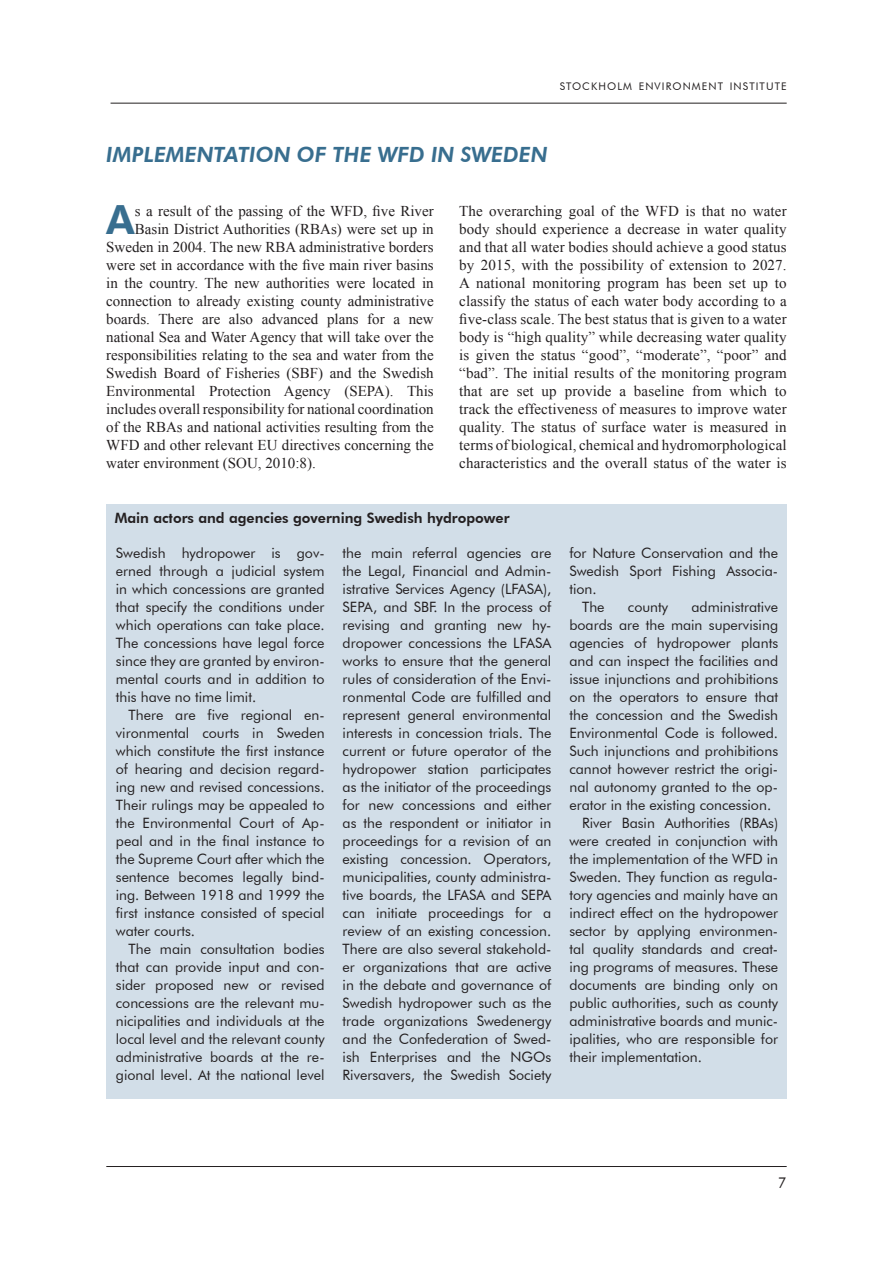
<style>
.page{position:relative;width:893px;height:1263px;background:#fff}
.page>*{position:absolute;margin:0;border:0;box-sizing:border-box;transform-origin:0 0}
.t1{font:800 40.2px "Futura BT";color:#386e8f}
.t2{font:italic 800 21px "Futura BT";color:#386e8f}
.t3{font:15px/18px "Times New Roman";color:#231f20;text-align:justify}
.t4{font:15px "Futura BT";color:#231f20}
.t5{font:14.25px/18px "Futura BT";color:#231f20;text-align:justify}
.t6{font:800 14.25px "Futura BT";color:#231f20}
.t7{font:10.5px "Futura BT";letter-spacing:.105em;color:#231f20}
</style>
<div class="page">
<hr style="left:106px;top:1166px;width:681px;height:1px;background:#231f20">
<hr style="left:111px;top:103px;width:676px;height:1px;background:#231f20">
<div style="left:106px;top:504px;width:681px;height:594px;background:#d2dee8"></div>
<p class="t7" style="left:560px;top:80px;width:228px">STOCKHOLM ENVIRONMENT INSTITUTE</p>
<h2 class="t2" style="left:106px;top:142px;width:288px">IMPLEMENTATION OF THE WFD</h2>
<h2 class="t2" style="left:431px;top:142px;width:118px">IN SWEDEN</h2>
<h1 class="t1" style="left:106px;top:195px;width:30px">A</h1>
<p class="t3" style="left:135px;top:202px;width:300px">s a result of the passing of the WFD, five River</p>
<p class="t3" style="left:135px;top:220px;width:300px">Basin District Authorities (RBAs) were set up in</p>
<p class="t3" style="left:106px;top:238px;width:329px">Sweden in 2004. The new RBA administrative borders</p>
<p class="t3" style="left:106px;top:256px;width:329px">were set in accordance with the five main river basins</p>
<p class="t3" style="left:106px;top:274px;width:329px">in the country. The new authorities were located in</p>
<p class="t3" style="left:106px;top:292px;width:329px">connection to already existing county administrative</p>
<p class="t3" style="left:106px;top:310px;width:329px">boards. There are also advanced plans for a new</p>
<p class="t3" style="left:106px;top:328px;width:329px">national Sea and Water Agency that will take over the</p>
<p class="t3" style="left:106px;top:346px;width:329px">responsibilities relating to the sea and water from the</p>
<p class="t3" style="left:106px;top:364px;width:329px">Swedish Board of Fisheries (SBF) and the Swedish</p>
<p class="t3" style="left:106px;top:382px;width:329px">Environmental Protection Agency (SEPA). This</p>
<p class="t3" style="left:106px;top:400px;width:329px">includes overall responsibility for national coordination</p>
<p class="t3" style="left:106px;top:418px;width:329px">of the RBAs and national activities resulting from the</p>
<p class="t3" style="left:106px;top:436px;width:329px">WFD and other relevant EU directives concerning the</p>
<p class="t3" style="left:106px;top:454px;width:211px">water environment (SOU, 2010:8).</p>
<p class="t3" style="left:459px;top:202px;width:329px">The overarching goal of the WFD is that no water body should experience a decrease in water quality and that all water bodies should achieve a good status by 2015, with the possibility of extension to 2027.<br>A national monitoring program has been set up to classify the status of each water body according to a five-class scale. The best status that is given to a water body is “high quality” while decreasing water quality is given the status “good”, “moderate”, “poor” and “bad”. The initial results of the monitoring program that are set up provide a baseline from which to track the effectiveness of measures to improve water quality. The status of surface water is measured in terms of biological, chemical and hydromorphological characteristics and the overall status of the water is</p>
<p class="t6" style="left:115px;top:510px;width:396px">Main actors and agencies governing Swedish hydropower</p>
<p class="t5" style="left:116px;top:544px;width:210px">Swedish hydropower is gov&shy;erned through a judicial system in which concessions are granted that specify the conditions under which operations can take place.<br>The concessions have legal force since they are granted by environ&shy;mental courts and in addition to this have no time limit.</p>
<p class="t5" style="left:116px;top:706px;width:210px;text-indent:13px">There are five regional en&shy;vironmental courts in Sweden which constitute the first instance of hearing and decision regard&shy;ing new and revised concessions.<br>Their rulings may be appealed to the Environmental Court of Ap&shy;peal and in the final instance to the Supreme Court after which the sentence becomes legally bind&shy;ing. Between 1918 and 1999 the first instance consisted of special water courts.</p>
<p class="t5" style="left:116px;top:940px;width:210px;text-indent:13px">The main consultation bodies that can provide input and con&shy;sider proposed new or revised concessions are the relevant mu&shy;nicipalities and individuals at the local level and the relevant county administrative boards at the re&shy;gional level. At the national level</p>
<p class="t5" style="left:343px;top:544px;width:210px">the main referral agencies are the Legal, Financial and Admin&shy;istrative Services Agency (LFASA), SEPA, and SBF. In the process of revising and granting new hy&shy;dropower concessions the LFASA works to ensure that the general rules of consideration of the Envi&shy;ronmental Code are fulfilled and represent general environmental interests in concession trials. The current or future operator of the hydropower station participates as the initiator of the proceedings for new concessions and either as the respondent or initiator in proceedings for a revision of an existing concession. Operators, municipalities, county administra&shy;tive boards, the LFASA and SEPA can initiate proceedings for a review of an existing concession.<br>There are also several stakehold&shy;er organizations that are active in the debate and governance of Swedish hydropower such as the trade organizations Swedenergy and the Confederation of Swed&shy;ish Enterprises and the NGOs Riversavers, the Swedish Society</p>
<p class="t5" style="left:569px;top:544px;width:210px">for Nature Conservation and the</p>
<p class="t5" style="left:569px;top:562px;width:210px">Swedish Sport Fishing Associa-</p>
<p class="t5" style="left:569px;top:580px;width:29px">tion.</p>
<p class="t5" style="left:582px;top:598px;width:24px">The</p>
<p class="t5" style="left:628px;top:598px;width:42px">county</p>
<p class="t5" style="left:691px;top:598px;width:88px">administrative</p>
<p class="t5" style="left:569px;top:616px;width:210px">boards are the main supervising</p>
<p class="t5" style="left:569px;top:634px;width:210px">agencies of hydropower plants</p>
<p class="t5" style="left:569px;top:652px;width:210px">and can inspect the facilities and</p>
<p class="t5" style="left:569px;top:670px;width:210px">issue injunctions and prohibitions</p>
<p class="t5" style="left:569px;top:688px;width:210px">on the operators to ensure that</p>
<p class="t5" style="left:569px;top:706px;width:210px">the concession and the Swedish</p>
<p class="t5" style="left:569px;top:724px;width:210px">Environmental Code is followed.</p>
<p class="t5" style="left:569px;top:742px;width:210px">Such injunctions and prohibitions</p>
<p class="t5" style="left:569px;top:760px;width:210px">cannot however restrict the origi-</p>
<p class="t5" style="left:569px;top:778px;width:210px">nal autonomy granted to the op-</p>
<p class="t5" style="left:569px;top:796px;width:203px">erator in the existing concession.</p>
<p class="t5" style="left:582px;top:814px;width:197px">River Basin Authorities (RBAs)</p>
<p class="t5" style="left:569px;top:832px;width:210px">were created in conjunction with</p>
<p class="t5" style="left:569px;top:850px;width:210px">the implementation of the WFD in</p>
<p class="t5" style="left:569px;top:868px;width:210px">Sweden. They function as regula-</p>
<p class="t5" style="left:569px;top:886px;width:210px">tory agencies and mainly have an</p>
<p class="t5" style="left:569px;top:904px;width:210px">indirect effect on the hydropower</p>
<p class="t5" style="left:569px;top:922px;width:210px">sector by applying environmen-</p>
<p class="t5" style="left:569px;top:940px;width:210px">tal quality standards and creat-</p>
<p class="t5" style="left:569px;top:958px;width:210px">ing programs of measures. These</p>
<p class="t5" style="left:569px;top:976px;width:210px">documents are binding only on</p>
<p class="t5" style="left:569px;top:994px;width:210px">public authorities, such as county</p>
<p class="t5" style="left:569px;top:1012px;width:210px">administrative boards and munic-</p>
<p class="t5" style="left:569px;top:1030px;width:210px">ipalities, who are responsible for</p>
<p class="t5" style="left:569px;top:1048px;width:134px">their implementation.</p>
<p class="t4" style="left:778px;top:1174px;width:10px">7</p>
</div>
